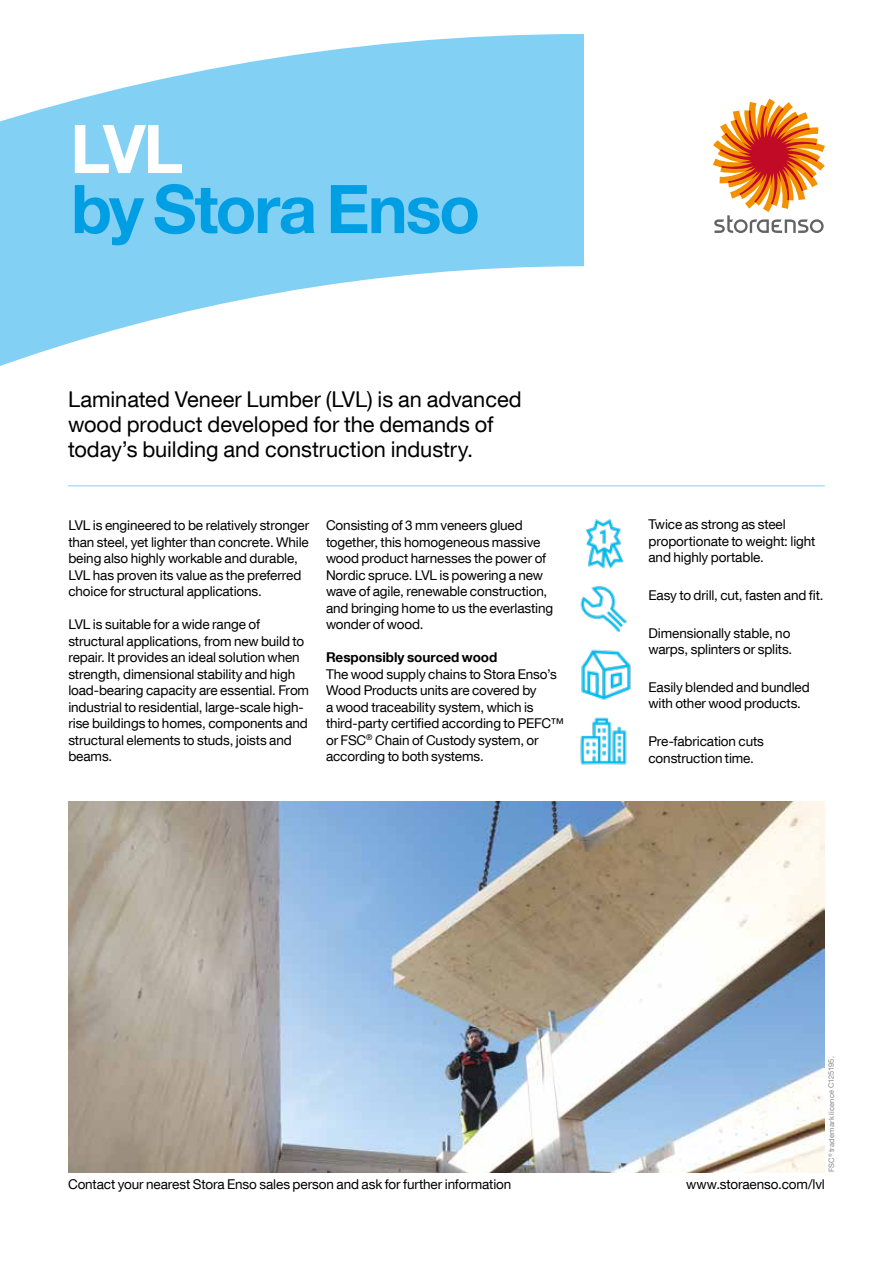
<style>
.page{position:relative;width:893px;height:1263px;background:#fff}
.page>*{position:absolute;margin:0;border:0;box-sizing:border-box;transform-origin:0 0}
.t1{font:700 67.2px "Helvetica Neue LT Com";letter-spacing:-.035em;color:#009fe3}
.t2{font:700 67.2px "Helvetica Neue LT Com";color:#fff}
.t3{font:21.75px/24.8px "Helvetica Neue LT Com";color:#000}
.t4{font:13.5px/16.5px "Helvetica Neue LT Com";letter-spacing:-.01em;color:#000}
.t5{font:700 13.5px "Helvetica Neue LT Com";color:#000}
.t6{font:7.5px "Helvetica Neue LT Com";letter-spacing:.02em;color:#86888c}
</style>
<div class="page">
<img style="left:580px;top:717px;width:47px;height:48px">
<img style="left:580px;top:586px;width:47px;height:47px">
<img style="left:581px;top:649px;width:50px;height:51px">
<img style="left:586px;top:519px;width:38px;height:50px">
<svg style="left:713px;top:99px;width:112px;height:134px"></svg>
<img style="left:68px;top:801px;width:757px;height:371px">
<hr style="left:68px;top:485px;width:757px;height:1px;background:#83d0f5">
<svg style="left:0;top:34px;width:584px;height:332px;fill:#83d0f5"></svg>
<h1 class="t2" style="left:70px;top:107px;width:115px">LVL</h1>
<h1 class="t1" style="left:71px;top:167px;width:410px">by Stora Enso</h1>
<h2 class="t3" style="left:68px;top:387px;width:455px">Laminated Veneer Lumber (LVL) is an advanced wood product developed for the demands of today’s building and construction industry.</h2>
<p class="t4" style="left:68px;top:517px;width:242px">LVL is engineered to be relatively stronger than steel, yet lighter than concrete. While being also highly workable and durable, LVL has proven its value as the preferred choice for structural applications.</p>
<p class="t4" style="left:68px;top:616px;width:242px">LVL is suitable for a wide range of structural applications, from new build to repair. It provides an ideal solution when strength, dimensional stability and high load-bearing capacity are essential. From industrial to residential, large-scale high&shy;rise buildings to homes, components and structural elements to studs, joists and beams.</p>
<p class="t4" style="left:326px;top:517px;width:229px">Consisting of 3 mm veneers glued together, this homogeneous massive wood product harnesses the power of Nordic spruce. LVL is powering a new wave of agile, renewable construction, and bringing home to us the everlasting wonder of wood.</p>
<p class="t5" style="left:326px;top:649px;width:173px">Responsibly sourced wood</p>
<p class="t4" style="left:326px;top:665px;width:239px">The wood supply chains to Stora Enso’s Wood Products units are covered by<br>a wood traceability system, which is third-party certified according to PEFC™ or FSC<sup>®</sup> Chain of Custody system, or according to both systems.</p>
<p class="t4" style="left:648px;top:516px;width:168px">Twice as strong as steel proportionate to weight: light and highly portable.</p>
<p class="t4" style="left:648px;top:586px;width:177px">Easy to drill, cut, fasten and fit.</p>
<p class="t4" style="left:648px;top:624px;width:145px">Dimensionally stable, no warps, splinters or splits.</p>
<p class="t4" style="left:648px;top:678px;width:163px">Easily blended and bundled with other wood products.</p>
<p class="t4" style="left:648px;top:733px;width:117px">Pre-fabrication cuts construction time.</p>
<p class="t6" style="left:827px;top:1172px;width:118px;rotate:-90deg">FSC<sup>®</sup> trademark licence C125195.</p>
<p class="t4" style="left:68px;top:1176px;width:445px">Contact your nearest Stora Enso sales person and ask for further information</p>
<p class="t4" style="left:686px;top:1176px;width:140px">www.storaenso.com/lvl</p>
</div>
